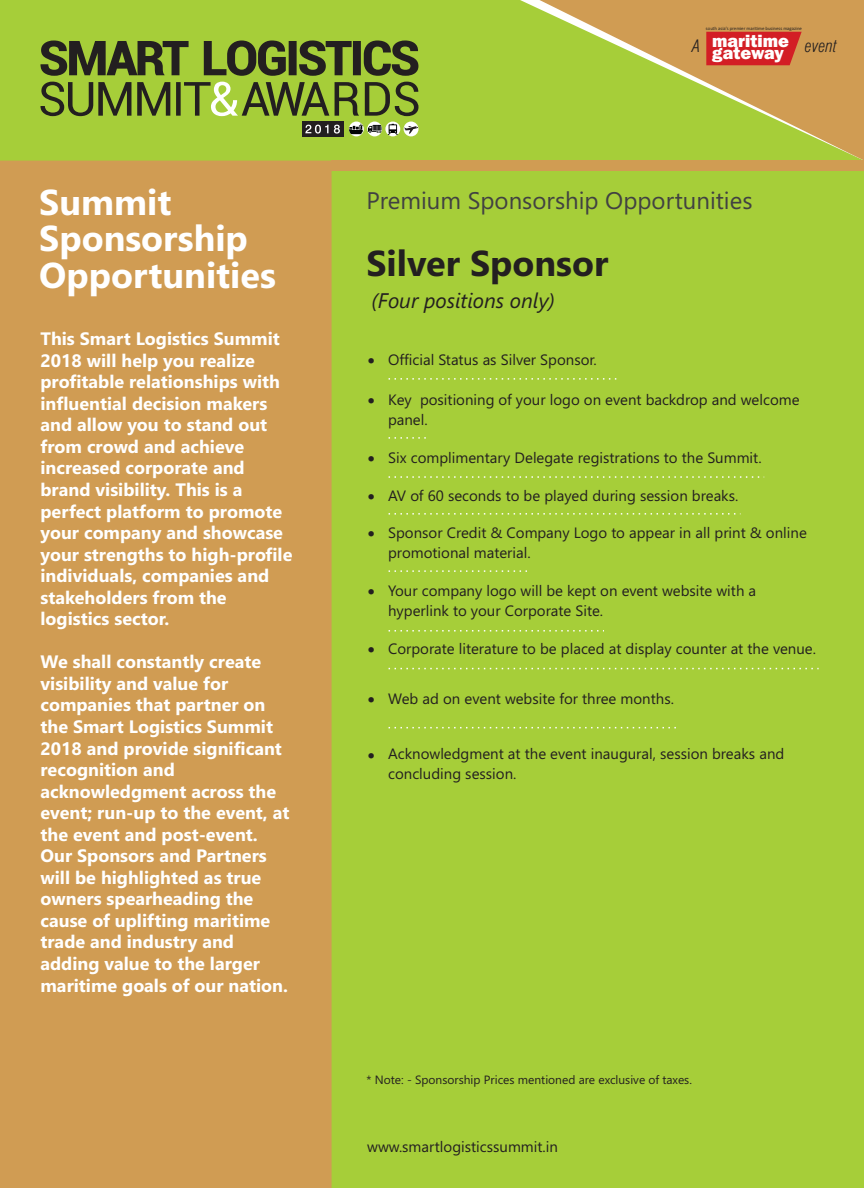
<style>
.page{position:relative;width:864px;height:1188px;background:#a6ce39}
.page>*{position:absolute;margin:0;border:0;box-sizing:border-box;transform-origin:0 0}
.t1{font:700 36px/36.5px "Segoe UI";color:#fff}
.t2{font:700 36px "Segoe UI";color:#231f20}
.t3{font:24px "Segoe UI";color:#414142}
.t4{font:italic 21px "Segoe UI";color:#231f20}
.t5{font:700 18px/21.6px "Segoe UI";color:#fff}
.t6{font:800 17.55px/12.6px "Franklin Gothic IT Cby BT";color:#fff}
.t7{font:italic 300 condensed 16.95px "Swiss 721 BT";color:#231f20}
.t8{font:15px/20px "Segoe UI";color:#231f20}
.t9{font:12px "Segoe UI";color:#231f20}
.t10{font:4.8px "Calibri";color:#231f20}
</style>
<div class="page">
<svg style="left:540px;top:0;width:324px;height:161px"></svg>
<div style="left:0;top:161px;width:332px;height:1027px;background:#d09c53"></div>
<svg style="left:389px;top:378px;width:228px;height:2px"></svg>
<svg style="left:389px;top:476px;width:375px;height:2px"></svg>
<svg style="left:389px;top:513px;width:351px;height:2px"></svg>
<svg style="left:389px;top:570px;width:138px;height:2px"></svg>
<svg style="left:389px;top:630px;width:215px;height:2px"></svg>
<svg style="left:389px;top:668px;width:430px;height:1px"></svg>
<svg style="left:389px;top:727px;width:287px;height:1px"></svg>
<svg style="left:389px;top:437px;width:37px;height:2px"></svg>
<svg style="left:706px;top:32px;width:96px;height:33px;background:#d22628"></svg>
<svg style="left:40px;top:40px;width:378px;height:36px"></svg>
<svg style="left:40px;top:82px;width:378px;height:34px"></svg>
<div style="left:367px;top:122px;width:15px;height:14px;background:#fff;border-radius:50%"></div>
<div style="left:349px;top:122px;width:15px;height:14px;background:#fff;border-radius:50%"></div>
<svg style="left:349px;top:122px;width:69px;height:13px"></svg>
<div style="left:302px;top:121px;width:41px;height:15px;background:#231f20"></div>
<svg style="left:305px;top:125px;width:35px;height:9px"></svg>
<div style="left:332px;top:161px;width:532px;height:10px;background:#d09c53"></div>
<h1 class="t1" style="left:39px;top:187px;width:238px">Summit<br>Sponsorship<br>Opportunities</h1>
<p class="t5" style="left:40px;top:330px;width:254px">This Smart Logistics Summit<br>2018 will help you realize profitable relationships with influential decision makers and allow you to stand out from crowd and achieve increased corporate and brand visibility. This is a perfect platform to promote your company and showcase your strengths to high‐profile individuals, companies and stakeholders from the logistics sector.</p>
<p class="t5" style="left:40px;top:653px;width:251px">We shall constantly create visibility and value for companies that partner on the Smart Logistics Summit<br>2018 and provide significant recognition and acknowledgment across the event; run‐up to the event, at the event and post‐event.<br>Our Sponsors and Partners will be highlighted as true owners spearheading the cause of uplifting maritime trade and industry and adding value to the larger maritime goals of our nation.</p>
<p class="t10" style="left:706px;top:27px;width:97px">south asia’s premier maritime business magazine</p>
<p class="t6" style="left:712px;top:36px;width:78px">maritime gateway</p>
<p class="t7" style="left:693px;top:39px;width:9px">A</p>
<p class="t7" style="left:805px;top:39px;width:33px">event</p>
<h2 class="t3" style="left:366px;top:192px;width:388px">Premium Sponsorship Opportunities</h2>
<h1 class="t2" style="left:366px;top:250px;width:243px">Silver Sponsor</h1>
<p class="t4" style="left:371px;top:293px;width:185px">(Four positions only)</p>
<p class="t8" style="left:368px;top:351px;width:231px">• Official Status as Silver Sponsor.</p>
<p class="t8" style="left:388px;top:391px;width:413px;text-indent:-20px">• Key positioning of your logo on event backdrop and welcome panel.</p>
<p class="t8" style="left:368px;top:449px;width:395px">• Six complimentary Delegate registrations to the Summit.</p>
<p class="t8" style="left:368px;top:487px;width:372px">• AV of 60 seconds to be played during session breaks.</p>
<p class="t8" style="left:388px;top:525px;width:420px;text-indent:-20px">• Sponsor Credit &amp; Company Logo to appear in all print &amp; online promotional material.</p>
<p class="t8" style="left:388px;top:582px;width:370px;text-indent:-20px">• Your company logo will be kept on event website with a hyperlink to your Corporate Site.</p>
<p class="t8" style="left:368px;top:640px;width:450px">• Corporate literature to be placed at display counter at the venue.</p>
<p class="t8" style="left:368px;top:691px;width:308px">• Web ad on event website for three months.</p>
<p class="t8" style="left:388px;top:745px;width:398px;text-indent:-20px">• Acknowledgment at the event inaugural, session breaks and concluding session.</p>
<p class="t9" style="left:367px;top:1076px;width:327px">* Note: - Sponsorship Prices mentioned are exclusive of taxes.</p>
<p class="t8" style="left:367px;top:1138px;width:192px">www.smartlogisticssummit.in</p>
</div>
